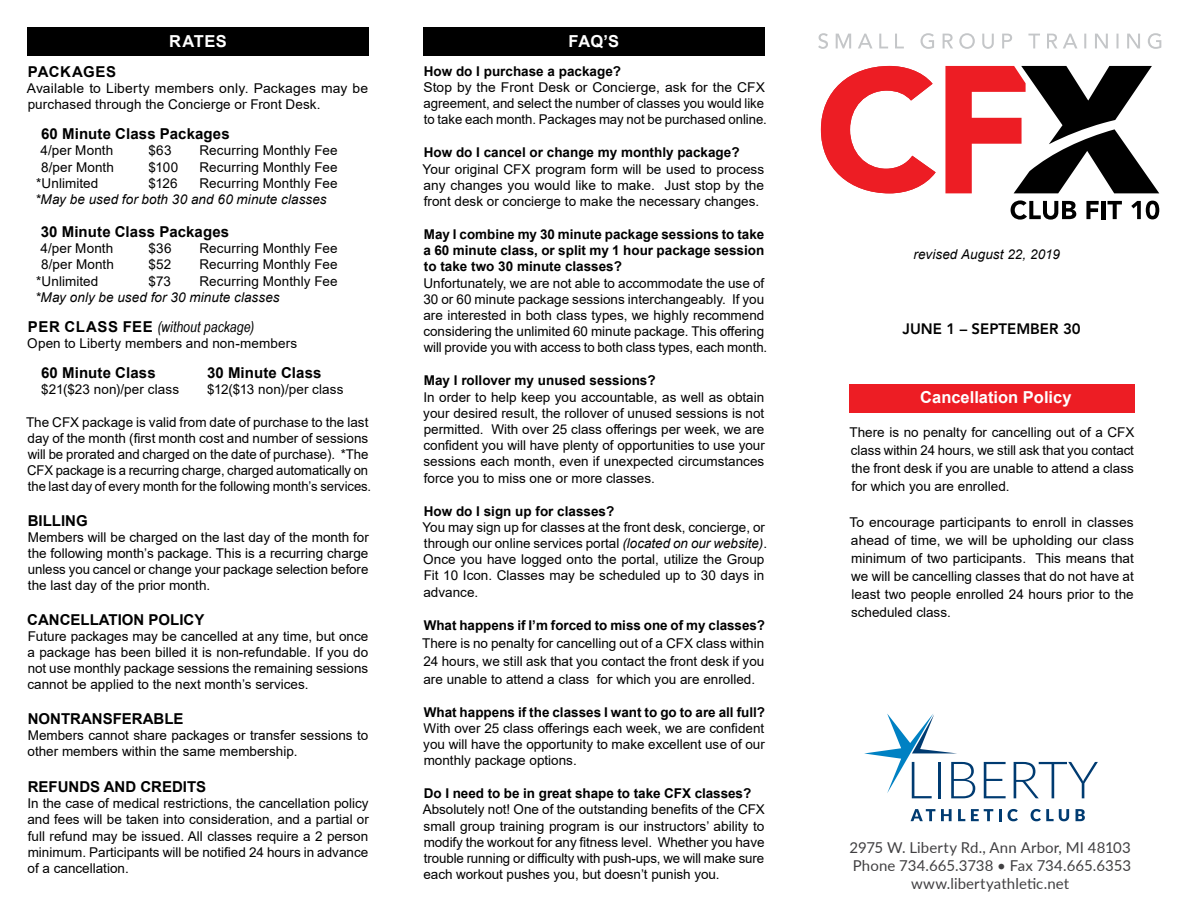
<style>
.page{position:relative;width:1188px;height:918px;background:#fff}
.page>*{position:absolute;margin:0;border:0;box-sizing:border-box;transform-origin:0 0}
.t1{font:700 16.5px "Arial";color:#fff}
.t2{font:700 15px "Arial";color:#000}
.t3{font:15px/18px "Lato";letter-spacing:.005em;color:#414042;text-align:center}
.t4{font:italic 15px "Arial Narrow";color:#000}
.t5{font:800 15px "Avenir LT Std";color:#000}
.t6{font:700 15px "Arial";letter-spacing:.03em;color:#000}
.t7{font:13.5px/16.2px "Arial";color:#000;text-align:justify}
.t8{font:700 13.5px/16.2px "Arial";color:#000;text-align:justify}
.t9{font:italic 13.5px "Arial";letter-spacing:.005em;color:#000}
.s1{font-family:"Arial";font-weight:700;font-style:normal}
.s2{font-style:italic}
</style>
<div class="page">
<div style="left:27px;top:27px;width:342px;height:28px;background:#000"></div>
<div style="left:423px;top:27px;width:342px;height:28px;background:#000"></div>
<svg style="left:818px;top:33px;width:343px;height:16px"></svg>
<svg style="left:821px;top:66px;width:115px;height:127px"></svg>
<svg style="left:1011px;top:200px;width:65px;height:20px"></svg>
<svg style="left:1086px;top:201px;width:13px;height:18px"></svg>
<hr style="left:1102px;top:201px;width:4px;height:18px;background:#000">
<svg style="left:1108px;top:201px;width:14px;height:18px"></svg>
<svg style="left:1131px;top:201px;width:28px;height:18px"></svg>
<svg style="left:945px;top:66px;width:214px;height:127px"></svg>
<div style="left:849px;top:384px;width:286px;height:28px;background:#ed1d24"></div>
<svg style="left:864px;top:714px;width:111px;height:84px"></svg>
<svg style="left:984px;top:762px;width:22px;height:36px"></svg>
<svg style="left:1014px;top:762px;width:84px;height:36px"></svg>
<svg style="left:911px;top:809px;width:24px;height:12px"></svg>
<svg style="left:941px;top:809px;width:11px;height:12px"></svg>
<svg style="left:958px;top:809px;width:7px;height:12px"></svg>
<svg style="left:971px;top:809px;width:22px;height:12px"></svg>
<svg style="left:999px;top:809px;width:3px;height:12px"></svg>
<svg style="left:1008px;top:809px;width:10px;height:12px"></svg>
<svg style="left:1031px;top:809px;width:38px;height:12px"></svg>
<svg style="left:1076px;top:809px;width:9px;height:12px"></svg>
<p class="t1" style="left:169px;top:30px;width:59px">RATES</p>
<p class="t1" style="left:569px;top:30px;width:52px">FAQ’S</p>
<p class="t6" style="left:28px;top:61px;width:90px">PACKAGES</p>
<p class="t7" style="left:27px;top:80px;width:343px">Available to Liberty members only. Packages may be purchased through the Concierge or Front Desk.</p>
<p class="t2" style="left:41px;top:123px;width:190px">60 Minute Class Packages</p>
<p class="t7" style="left:40px;top:143px;width:74px">4/per Month</p>
<p class="t7" style="left:149px;top:143px;width:25px">$63</p>
<p class="t7" style="left:200px;top:143px;width:140px">Recurring Monthly Fee</p>
<p class="t7" style="left:41px;top:159px;width:74px">8/per Month</p>
<p class="t7" style="left:149px;top:159px;width:31px">$100</p>
<p class="t7" style="left:200px;top:159px;width:140px">Recurring Monthly Fee</p>
<p class="t7" style="left:36px;top:175px;width:64px">*Unlimited</p>
<p class="t7" style="left:149px;top:175px;width:31px">$126</p>
<p class="t7" style="left:200px;top:175px;width:140px">Recurring Monthly Fee</p>
<p class="t9" style="left:35px;top:191px;width:293px">*May be used for both 30 and 60 minute classes</p>
<p class="t2" style="left:41px;top:221px;width:190px">30 Minute Class Packages</p>
<p class="t7" style="left:40px;top:240px;width:74px">4/per Month</p>
<p class="t7" style="left:149px;top:240px;width:25px">$36</p>
<p class="t7" style="left:200px;top:240px;width:140px">Recurring Monthly Fee</p>
<p class="t7" style="left:41px;top:257px;width:74px">8/per Month</p>
<p class="t7" style="left:149px;top:257px;width:24px">$52</p>
<p class="t7" style="left:200px;top:257px;width:140px">Recurring Monthly Fee</p>
<p class="t7" style="left:36px;top:273px;width:64px">*Unlimited</p>
<p class="t7" style="left:149px;top:273px;width:24px">$73</p>
<p class="t7" style="left:200px;top:273px;width:140px">Recurring Monthly Fee</p>
<p class="t9" style="left:35px;top:288px;width:246px">*May only be used for 30 minute classes</p>
<p class="t4" style="left:28px;top:316px;width:228px"><span class="s1">PER CLASS FEE</span> (without package)</p>
<p class="t7" style="left:27px;top:335px;width:271px">Open to Liberty members and non-members</p>
<p class="t2" style="left:41px;top:362px;width:116px">60 Minute Class</p>
<p class="t2" style="left:207px;top:362px;width:116px">30 Minute Class</p>
<p class="t7" style="left:41px;top:381px;width:139px">$21($23 non)/per class</p>
<p class="t7" style="left:207px;top:381px;width:138px">$12($13 non)/per class</p>
<p class="t7" style="left:26px;top:414px;width:347px;text-align:left">The CFX package is valid from date of purchase to the last day of the month (first month cost and number of sessions will be prorated and charged on the date of purchase). *The CFX package is a recurring charge, charged automatically on the last day of every month for the following month’s services.</p>
<p class="t2" style="left:28px;top:510px;width:62px">BILLING</p>
<p class="t7" style="left:28px;top:529px;width:343px">Members will be charged on the last day of the month for the following month’s package. This is a recurring charge unless you cancel or change your package selection before the last day of the prior month.</p>
<p class="t2" style="left:27px;top:609px;width:179px">CANCELLATION POLICY</p>
<p class="t7" style="left:27px;top:628px;width:342px">Future packages may be cancelled at any time, but once a package has been billed it is non-refundable. If you do not use monthly package sessions the remaining sessions cannot be applied to the next month’s services.</p>
<p class="t2" style="left:28px;top:708px;width:157px">NONTRANSFERABLE</p>
<p class="t7" style="left:28px;top:727px;width:342px">Members cannot share packages or transfer sessions to other members within the same membership.</p>
<p class="t2" style="left:28px;top:776px;width:180px">REFUNDS AND CREDITS</p>
<p class="t7" style="left:27px;top:795px;width:343px">In the case of medical restrictions, the cancellation policy and fees will be taken into consideration, and a partial or full refund may be issued. All classes require a 2 person minimum. Participants will be notified 24 hours in advance of a cancellation.</p>
<p class="t8" style="left:424px;top:63px;width:199px">How do I purchase a package?</p>
<p class="t7" style="left:423px;top:79px;width:345px;text-align:left">Stop by the Front Desk or Concierge, ask for the CFX agreement, and select the number of classes you would like to take each month. Packages may not be purchased online.</p>
<p class="t8" style="left:424px;top:145px;width:317px">How do I cancel or change my monthly package?</p>
<p class="t7" style="left:423px;top:161px;width:343px">Your original CFX program form will be used to process any changes you would like to make. Just stop by the front desk or concierge to make the necessary changes.</p>
<p class="t8" style="left:424px;top:226px;width:342px">May I combine my 30 minute package sessions to take a 60 minute class, or split my 1 hour package session to take two 30 minute classes?</p>
<p class="t7" style="left:423px;top:275px;width:345px;text-align:left">Unfortunately, we are not able to accommodate the use of 30 or 60 minute package sessions interchangeably. If you are interested in both class types, we highly recommend considering the unlimited 60 minute package. This offering will provide you with access to both class types, each month.</p>
<p class="t8" style="left:424px;top:373px;width:233px">May I rollover my unused sessions?</p>
<p class="t7" style="left:423px;top:389px;width:343px">In order to help keep you accountable, as well as obtain your desired result, the rollover of unused sessions is not permitted. With over 25 class offerings per week, we are confident you will have plenty of opportunities to use your sessions each month, even if unexpected circumstances force you to miss one or more classes.</p>
<p class="t8" style="left:424px;top:503px;width:192px">How do I sign up for classes?</p>
<p class="t7" style="left:423px;top:519px;width:346px;text-align:left">You may sign up for classes at the front desk, concierge, or through our online services portal <span class="s2">(located on our website)</span>.<br>Once you have logged onto the portal, utilize the Group Fit 10 Icon. Classes may be scheduled up to 30 days in advance.</p>
<p class="t8" style="left:424px;top:617px;width:343px">What happens if I’m forced to miss one of my classes?</p>
<p class="t7" style="left:422px;top:634px;width:344px;line-height:18px">There is no penalty for cancelling out of a CFX class within 24 hours, we still ask that you contact the front desk if you are unable to attend a class for which you are enrolled.</p>
<p class="t8" style="left:424px;top:704px;width:343px">What happens if the classes I want to go to are all full?</p>
<p class="t7" style="left:423px;top:720px;width:343px">With over 25 class offerings each week, we are confident you will have the opportunity to make excellent use of our monthly package options.</p>
<p class="t8" style="left:424px;top:785px;width:329px">Do I need to be in great shape to take CFX classes?</p>
<p class="t7" style="left:423px;top:801px;width:344px">Absolutely not! One of the outstanding benefits of the CFX small group training program is our instructors’ ability to modify the workout for any fitness level. Whether you have trouble running or difficulty with push-ups, we will make sure each workout pushes you, but doesn’t punish you.</p>
<p class="t9" style="left:914px;top:246px;width:148px">revised August 22, 2019</p>
<p class="t5" style="left:903px;top:320px;width:180px">JUNE 1 – SEPTEMBER 30</p>
<p class="t1" style="left:920px;top:386px;width:153px">Cancellation Policy</p>
<p class="t7" style="left:850px;top:423px;width:286px;line-height:18px">There is no penalty for cancelling out of a CFX class within 24 hours, we still ask that you contact the front desk if you are unable to attend a class for which you are enrolled.</p>
<p class="t7" style="left:850px;top:513px;width:286px;line-height:18px">To encourage participants to enroll in classes ahead of time, we will be upholding our class minimum of two participants. This means that we will be cancelling classes that do not have at least two people enrolled 24 hours prior to the scheduled class.</p>
<p class="t3" style="left:849px;top:838px;width:283px">2975 W. Liberty Rd., Ann Arbor, MI 48103<br>Phone 734.665.3738 • Fax 734.665.6353 www.libertyathletic.net</p>
</div>
